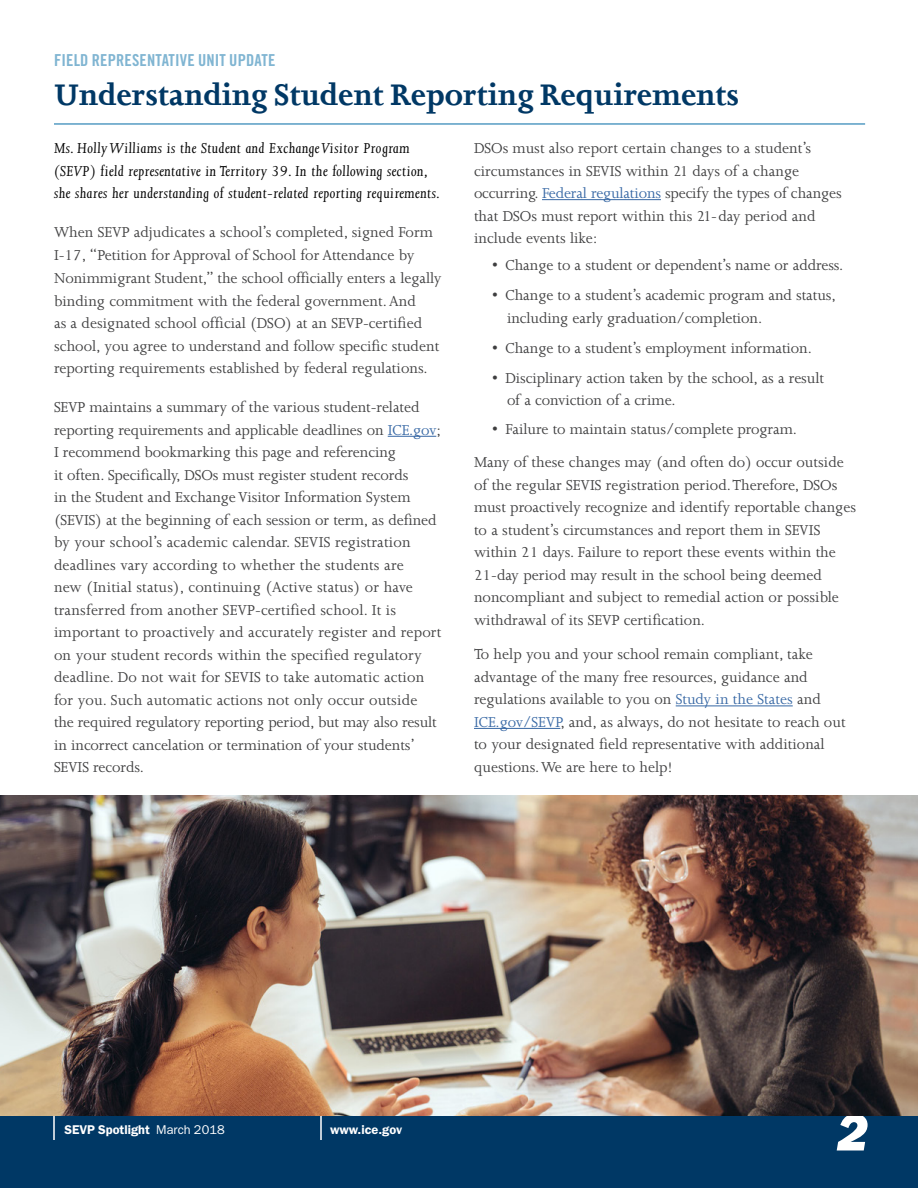
<style>
.page{position:relative;width:918px;height:1188px;background:#fff}
.page>*{position:absolute;margin:0;border:0;box-sizing:border-box;transform-origin:0 0}
.t1{font:54px "ITC Franklin Gothic Std Hvy It";color:#fff}
.t2{font:700 34.5px "Joanna";color:#003865}
.body{font:16.5px/22.5px "Joanna MT Std";color:#3e3e3f}
.body_intro{font:italic 16.5px/22.5px "Joanna MT Std";letter-spacing:.025em;color:#000}
.t3{font:16.5px "Trade Gothic LT Std Bd Cn 20";letter-spacing:.01em;color:#80b5d2}
.t4{font:600 12.75px "ITC Franklin Gothic Std";color:#fff}
.s1{color:#3667a4}
.s2{font-weight:400}
</style>
<div class="page">
<div style="left:0;top:1116px;width:918px;height:72px;background:#003865"></div>
<hr style="left:320px;top:1115px;width:2px;height:25px;background:#fff">
<hr style="left:53px;top:1115px;width:2px;height:25px;background:#fff">
<hr style="left:54px;top:124px;width:811px;height:1px;background:#006ba6">
<hr style="left:388px;top:436px;width:48px;height:1px;background:#3667a4">
<hr style="left:542px;top:199px;width:119px;height:1px;background:#3667a4">
<hr style="left:676px;top:705px;width:117px;height:1px;background:#3667a4">
<hr style="left:474px;top:728px;width:86px;height:1px;background:#3667a4">
<img style="left:0;top:796px;width:918px;height:320px">
<h2 class="t3" style="left:54px;top:50px;width:223px">FIELD REPRESENTATIVE UNIT UPDATE</h2>
<h1 class="t2" style="left:54px;top:74px;width:686px">Understanding Student Reporting Requirements</h1>
<p class="body_intro" style="left:54px;top:137px;width:388px">Ms. Holly Williams is the Student and Exchange Visitor Program (SEVP) field representative in Territory 39. In the following section, she shares her understanding of student-related reporting requirements.</p>
<p class="body" style="left:54px;top:221px;width:389px">When SEVP adjudicates a school’s completed, signed Form I-17, “Petition for Approval of School for Attendance by Nonimmigrant Student,” the school officially enters a legally binding commitment with the federal government. And<br>as a designated school official (DSO) at an SEVP-certified school, you agree to understand and follow specific student reporting requirements established by federal regulations.</p>
<p class="body" style="left:54px;top:396px;width:389px">SEVP maintains a summary of the various student-related reporting requirements and applicable deadlines on <span class="s1">ICE.gov</span>; I recommend bookmarking this page and referencing<br>it often. Specifically, DSOs must register student records<br>in the Student and Exchange Visitor Information System (SEVIS) at the beginning of each session or term, as defined by your school’s academic calendar. SEVIS registration deadlines vary according to whether the students are<br>new (Initial status), continuing (Active status) or have transferred from another SEVP-certified school. It is important to proactively and accurately register and report on your student records within the specified regulatory deadline. Do not wait for SEVIS to take automatic action for you. Such automatic actions not only occur outside<br>the required regulatory reporting period, but may also result in incorrect cancelation or termination of your students’ SEVIS records.</p>
<p class="body" style="left:474px;top:137px;width:369px">DSOs must also report certain changes to a student’s circumstances in SEVIS within 21 days of a change occurring. <span class="s1">Federal regulations</span> specify the types of changes that DSOs must report within this 21-day period and include events like:</p>
<p class="body" style="left:492px;top:254px;width:353px">• Change to a student or dependent’s name or address.</p>
<p class="body" style="left:507px;top:284px;width:331px;text-indent:-15px">• Change to a student’s academic program and status, including early graduation/completion.</p>
<p class="body" style="left:492px;top:336px;width:321px">• Change to a student’s employment information.</p>
<p class="body" style="left:507px;top:366px;width:319px;text-indent:-15px">• Disciplinary action taken by the school, as a result of a conviction of a crime.</p>
<p class="body" style="left:492px;top:418px;width:307px">• Failure to maintain status/complete program.</p>
<p class="body" style="left:474px;top:451px;width:384px">Many of these changes may (and often do) occur outside of the regular SEVIS registration period. Therefore, DSOs must proactively recognize and identify reportable changes to a student’s circumstances and report them in SEVIS within 21 days. Failure to report these events within the 21-day period may result in the school being deemed noncompliant and subject to remedial action or possible withdrawal of its SEVP certification.</p>
<p class="body" style="left:474px;top:643px;width:373px">To help you and your school remain compliant, take advantage of the many free resources, guidance and regulations available to you on <span class="s1">Study in the States</span> and <span class="s1">ICE.gov/SEVP</span>, and, as always, do not hesitate to reach out to your designated field representative with additional questions. We are here to help!</p>
<p class="t4" style="left:64px;top:1122px;width:162px">SEVP Spotlight <span class="s2">March 2018</span></p>
<p class="t4" style="left:330px;top:1122px;width:74px">www.ice.gov</p>
<h1 class="t1" style="left:837px;top:1101px;width:33px">2</h1>
</div>
